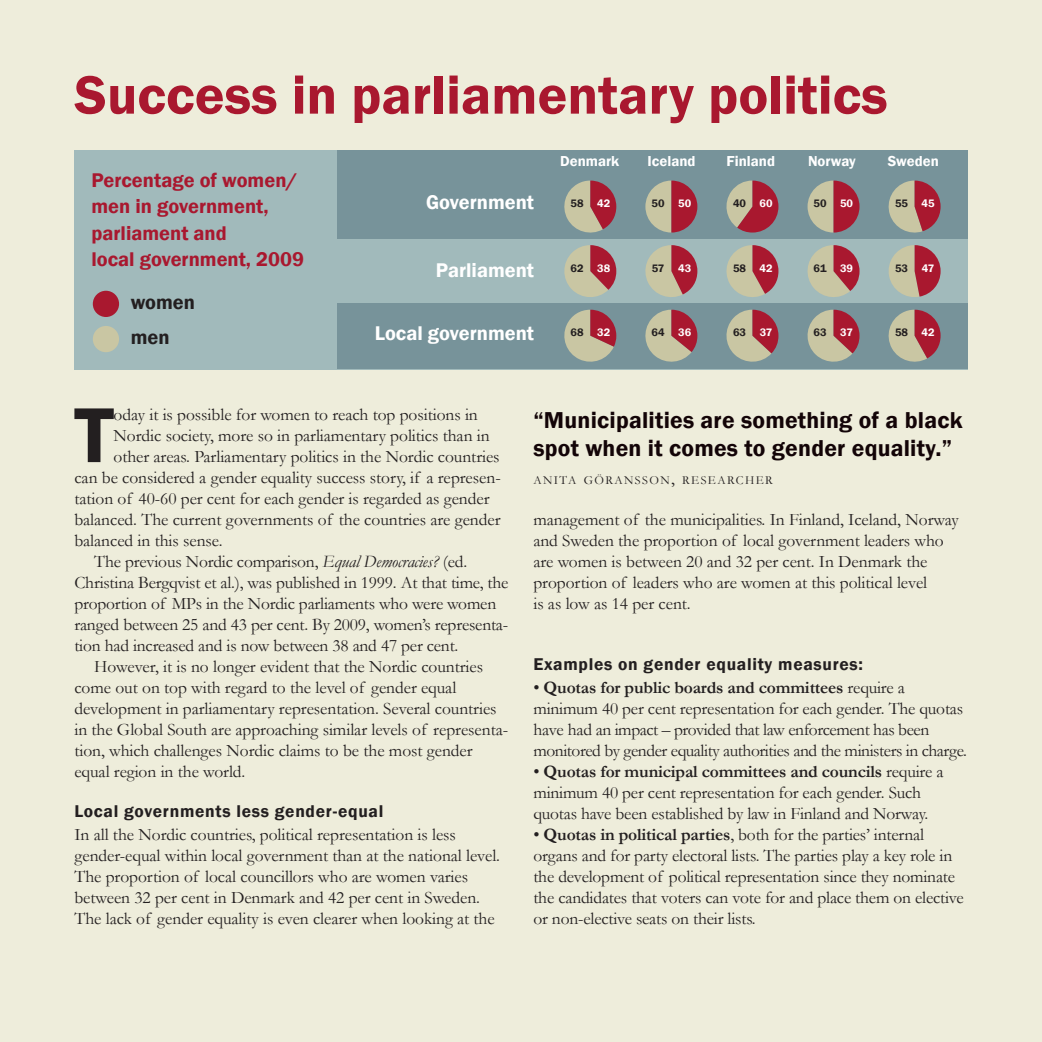
<style>
.page{position:relative;width:1042px;height:1042px;background:#eeeddb}
.page>*{position:absolute;margin:0;border:0;box-sizing:border-box;transform-origin:0 0}
.brød_innrykk{font:600 80.5px "Franklin Gothic";color:#231f20}
.t1{font:600 56px "Franklin Gothic";color:#a9182f}
.innhold_sitat{font:600 23.62px/28px "Franklin Gothic";letter-spacing:.01em;color:#130407}
.t2{font:600 20.3px/26.4px "Franklin Gothic";color:#a9182f}
.t3{font:600 20.3px "Franklin Gothic";color:#fff}
.t4{font:600 20.3px "Franklin Gothic";color:#231f20}
.brød_innrykk-2{font:17.5px/21px "Garamond";letter-spacing:-.005em;color:#231f20}
.brød_innrykk-3{font:17.5px/21px "Garamond";letter-spacing:-.025em;color:#231f20}
.mellomtittel{font:600 17.5px "Franklin Gothic";letter-spacing:.04em;color:#231f20}
.t5{font:600 14.88px "Franklin Gothic";color:#fff}
.innhold_sitert{font:12.25px "Garamond";letter-spacing:.115em;color:#231f20}
.t6{font:600 11.2px "Franklin Gothic";color:#231f20}
.t7{font:600 11.2px "Franklin Gothic";color:#fff}
.s1{font-style:italic}
.s2{font-size:17.5px}
.s3{font-weight:700}
</style>
<div class="page">
<div style="left:74px;top:150px;width:893px;height:219px;background:#a1babb"></div>
<div style="left:337px;top:150px;width:630px;height:89px;background:#77939a"></div>
<div style="left:337px;top:303px;width:630px;height:66px;background:#77939a"></div>
<svg style="left:564px;top:181px;width:52px;height:52px"></svg>
<svg style="left:645px;top:181px;width:52px;height:51px"></svg>
<svg style="left:726px;top:181px;width:52px;height:51px"></svg>
<svg style="left:807px;top:181px;width:52px;height:51px"></svg>
<svg style="left:888px;top:181px;width:52px;height:52px"></svg>
<svg style="left:564px;top:245px;width:52px;height:52px"></svg>
<svg style="left:645px;top:245px;width:52px;height:52px"></svg>
<svg style="left:726px;top:245px;width:52px;height:52px"></svg>
<svg style="left:807px;top:245px;width:52px;height:52px"></svg>
<svg style="left:888px;top:245px;width:52px;height:52px"></svg>
<svg style="left:564px;top:310px;width:52px;height:52px"></svg>
<svg style="left:645px;top:310px;width:52px;height:52px"></svg>
<svg style="left:726px;top:310px;width:52px;height:52px"></svg>
<svg style="left:807px;top:310px;width:52px;height:52px"></svg>
<svg style="left:888px;top:310px;width:52px;height:52px"></svg>
<div style="left:93px;top:291px;width:26px;height:26px;background:#a9182f;border-radius:50%"></div>
<div style="left:93px;top:326px;width:26px;height:26px;background:#c9c6a3;border-radius:50%"></div>
<p class="t1" style="left:74px;top:60px;width:815px">Success in parliamentary politics</p>
<p class="t2" style="left:91px;top:167px;width:207px">Percentage of women/ men in government,</p>
<p class="t2" style="left:91px;top:220px;width:137px">parliament and</p>
<p class="t2" style="left:91px;top:247px;width:214px">local government, 2009</p>
<p class="t4" style="left:131px;top:290px;width:66px">women</p>
<p class="t4" style="left:131px;top:325px;width:40px">men</p>
<p class="t5" style="left:560px;top:152px;width:61px">Denmark</p>
<p class="t5" style="left:647px;top:152px;width:49px">Iceland</p>
<p class="t5" style="left:726px;top:152px;width:50px">Finland</p>
<p class="t5" style="left:808px;top:152px;width:49px">Norway</p>
<p class="t5" style="left:887px;top:152px;width:53px">Sweden</p>
<p class="t3" style="left:426px;top:190px;width:109px">Government</p>
<p class="t6" style="left:570px;top:197px;width:15px">58</p>
<p class="t7" style="left:597px;top:197px;width:15px">42</p>
<p class="t6" style="left:651px;top:197px;width:15px">50</p>
<p class="t7" style="left:678px;top:197px;width:15px">50</p>
<p class="t6" style="left:733px;top:197px;width:15px">40</p>
<p class="t7" style="left:759px;top:197px;width:15px">60</p>
<p class="t6" style="left:813px;top:197px;width:15px">50</p>
<p class="t7" style="left:840px;top:197px;width:15px">50</p>
<p class="t6" style="left:895px;top:197px;width:15px">55</p>
<p class="t7" style="left:921px;top:197px;width:15px">45</p>
<p class="t3" style="left:436px;top:258px;width:100px">Parliament</p>
<p class="t6" style="left:570px;top:261px;width:15px">62</p>
<p class="t7" style="left:597px;top:261px;width:15px">38</p>
<p class="t6" style="left:652px;top:261px;width:14px">57</p>
<p class="t7" style="left:678px;top:261px;width:15px">43</p>
<p class="t6" style="left:733px;top:261px;width:15px">58</p>
<p class="t7" style="left:759px;top:261px;width:15px">42</p>
<p class="t6" style="left:813px;top:261px;width:14px">61</p>
<p class="t7" style="left:840px;top:261px;width:15px">39</p>
<p class="t6" style="left:895px;top:261px;width:15px">53</p>
<p class="t7" style="left:922px;top:261px;width:14px">47</p>
<p class="t3" style="left:375px;top:320px;width:161px">Local government</p>
<p class="t6" style="left:570px;top:326px;width:15px">68</p>
<p class="t7" style="left:597px;top:326px;width:15px">32</p>
<p class="t6" style="left:651px;top:326px;width:15px">64</p>
<p class="t7" style="left:678px;top:326px;width:15px">36</p>
<p class="t6" style="left:733px;top:326px;width:15px">63</p>
<p class="t7" style="left:760px;top:326px;width:14px">37</p>
<p class="t6" style="left:813px;top:326px;width:15px">63</p>
<p class="t7" style="left:840px;top:326px;width:14px">37</p>
<p class="t6" style="left:895px;top:326px;width:15px">58</p>
<p class="t7" style="left:921px;top:326px;width:15px">42</p>
<p class="brød_innrykk" style="left:74px;top:386px;width:41px">T</p>
<p class="brød_innrykk-2" style="left:113px;top:404px;width:366px">oday it is possible for women to reach top positions in</p>
<p class="brød_innrykk-2" style="left:113px;top:425px;width:378px">Nordic society, more so in parliamentary politics than in</p>
<p class="brød_innrykk-2" style="left:113px;top:446px;width:388px">other areas. Parliamentary politics in the Nordic countries</p>
<p class="brød_innrykk-2" style="left:74px;top:467px;width:428px">can be considered a gender equality success story, if a represen-</p>
<p class="brød_innrykk-2" style="left:74px;top:488px;width:417px">tation of 40-60 per cent for each gender is regarded as gender</p>
<p class="brød_innrykk-2" style="left:74px;top:509px;width:427px">balanced. The current governments of the countries are gender</p>
<p class="brød_innrykk-2" style="left:74px;top:530px;width:150px">balanced in this sense.</p>
<p class="brød_innrykk-2" style="left:74px;top:551px;width:436px;text-indent:20px">The previous Nordic comparison, <span class="s1">Equal Democracies?</span> (ed.<br>Christina Bergqvist et al.), was published in 1999. At that time, the proportion of MPs in the Nordic parliaments who were women ranged between 25 and 43 per cent. By 2009, women’s representa&shy;tion had increased and is now between 38 and 47 per cent.</p>
<p class="brød_innrykk-2" style="left:74px;top:656px;width:435px;text-indent:20px">However, it is no longer evident that the Nordic countries come out on top with regard to the level of gender equal development in parliamentary representation. Several countries in the Global South are approaching similar levels of representa&shy;tion, which challenges Nordic claims to be the most gender equal region in the world.</p>
<p class="mellomtittel" style="left:74px;top:801px;width:310px">Local governments less gender-equal</p>
<p class="brød_innrykk-2" style="left:74px;top:824px;width:427px">In all the Nordic countries, political representation is less gender-equal within local government than at the national level.<br>The proportion of local councillors who are women varies between 32 per cent in Denmark and 42 per cent in Sweden.</p>
<p class="brød_innrykk-2" style="left:74px;top:908px;width:422px">The lack of gender equality is even clearer when looking at the</p>
<p class="innhold_sitat" style="left:533px;top:406px;width:431px">“Municipalities are something of a black spot when it comes to gender equality.”</p>
<p class="innhold_sitert" style="left:533px;top:471px;width:241px">ANITA GÖRANSSON<span class="s2">,</span> RESEARCHER</p>
<p class="brød_innrykk-2" style="left:533px;top:509px;width:427px">management of the municipalities. In Finland, Iceland, Norway and Sweden the proportion of local government leaders who are women is between 20 and 32 per cent. In Denmark the proportion of leaders who are women at this political level<br>is as low as 14 per cent.</p>
<p class="mellomtittel" style="left:533px;top:654px;width:331px">Examples on gender equality measures:</p>
<p class="brød_innrykk-3" style="left:533px;top:677px;width:435px">• <span class="s3">Quotas for public boards and committees</span> require a minimum 40 per cent representation for each gender. The quotas have had an impact – provided that law enforcement has been monitored by gender equality authorities and the ministers in charge.</p>
<p class="brød_innrykk-2" style="left:533px;top:761px;width:412px">• <span class="s3">Quotas for municipal committees and councils</span> require a minimum 40 per cent representation for each gender. Such quotas have been established by law in Finland and Norway.</p>
<p class="brød_innrykk-2" style="left:533px;top:824px;width:432px">• <span class="s3">Quotas in political parties</span>, both for the parties’ internal organs and for party electoral lists. The parties play a key role in the development of political representation since they nominate the candidates that voters can vote for and place them on elective or non-elective seats on their lists.</p>
</div>
